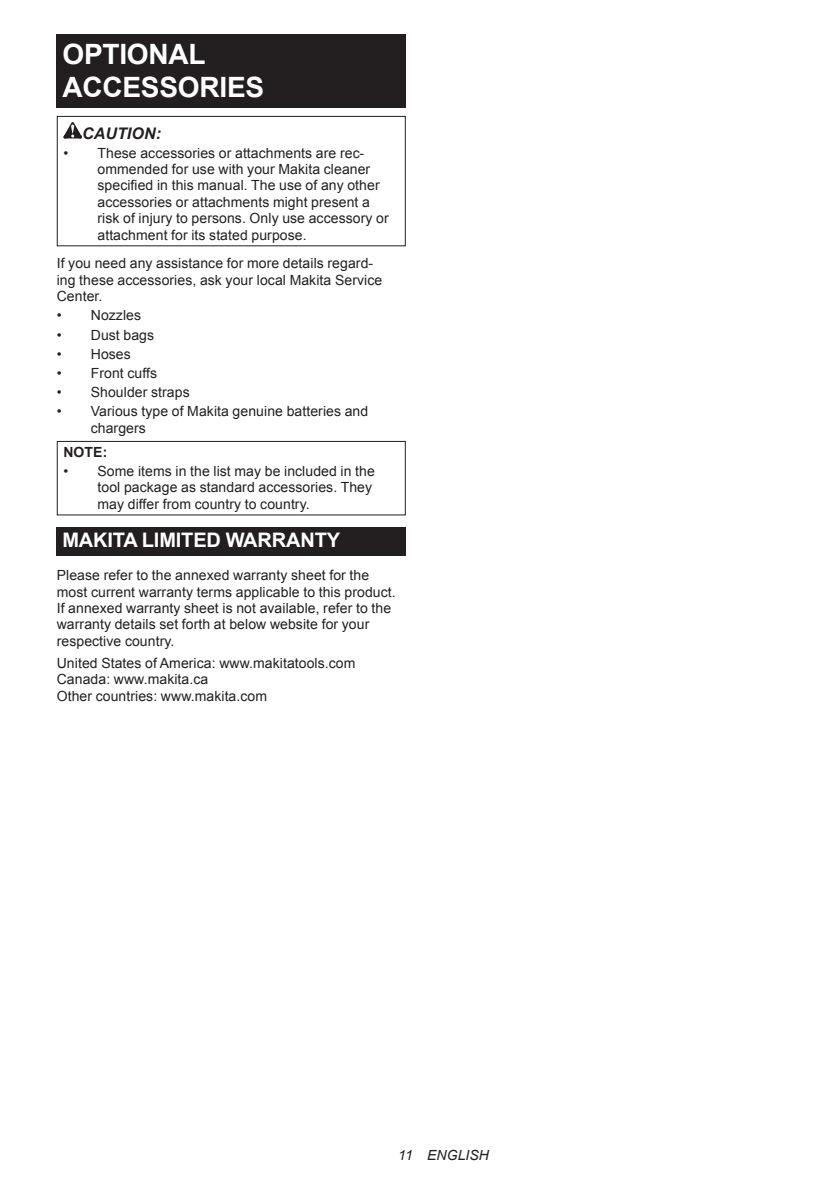
<style>
.page{position:relative;width:840px;height:1191px;background:#fff}
.page>*{position:absolute;margin:0;border:0;box-sizing:border-box;transform-origin:0 0}
.t1{font:700 28px/32.8px "Arial";letter-spacing:-.01em;color:#fff}
.t2{font:700 20px "Arial";letter-spacing:-.01em;color:#fff}
.t3{font:italic 700 16px "Arial";letter-spacing:.005em;color:#231f20}
.t4{font:14px/16.4px "Arial";letter-spacing:.005em;color:#231f20}
.t5{font:italic 14px "Arial";letter-spacing:.005em;color:#231f20}
.t6{font:700 14px "Arial";color:#231f20}
</style>
<div class="page">
<div style="left:57px;top:34px;width:348px;height:74px;background:#231f20"></div>
<svg style="left:63px;top:122px;width:19px;height:16px"></svg>
<div style="left:57px;top:116px;width:348px;height:130px;border:1px solid #231f20"></div>
<div style="left:57px;top:441px;width:348px;height:74px;border:1px solid #231f20"></div>
<div style="left:57px;top:527px;width:348px;height:28px;background:#231f20"></div>
<h1 class="t1" style="left:62px;top:38px;width:203px">OPTIONAL<br>ACCESSORIES</h1>
<p class="t3" style="left:82px;top:122px;width:80px">CAUTION:</p>
<p class="t4" style="left:97px;top:145px;width:292px;text-indent:-34px">• These accessories or attachments are rec&shy;ommended for use with your Makita cleaner specified in this manual. The use of any other accessories or attachments might present a risk of injury to persons. Only use accessory or attachment for its stated purpose.</p>
<p class="t4" style="left:57px;top:255px;width:327px">If you need any assistance for more details regard&shy;ing these accessories, ask your local Makita Service<br>Center.</p>
<p class="t4" style="left:57px;top:307px;width:86px">• Nozzles</p>
<p class="t4" style="left:57px;top:326px;width:99px">• Dust bags</p>
<p class="t4" style="left:57px;top:346px;width:76px">• Hoses</p>
<p class="t4" style="left:57px;top:365px;width:102px">• Front cuffs</p>
<p class="t4" style="left:57px;top:384px;width:134px">• Shoulder straps</p>
<p class="t4" style="left:91px;top:403px;width:279px;text-indent:-34px">• Various type of Makita genuine batteries and chargers</p>
<p class="t6" style="left:63px;top:442px;width:45px">NOTE:</p>
<p class="t4" style="left:97px;top:463px;width:279px;text-indent:-34px">• Some items in the list may be included in the tool package as standard accessories. They may differ from country to country.</p>
<h2 class="t2" style="left:62px;top:526px;width:279px">MAKITA LIMITED WARRANTY</h2>
<p class="t4" style="left:57px;top:567px;width:340px">Please refer to the annexed warranty sheet for the most current warranty terms applicable to this product.<br>If annexed warranty sheet is not available, refer to the warranty details set forth at below website for your respective country.</p>
<p class="t4" style="left:57px;top:655px;width:300px">United States of America: www.makitatools.com<br>Canada: www.makita.ca<br>Other countries: www.makita.com</p>
<p class="t5" style="left:398px;top:1146px;width:92px">11 ENGLISH</p>
</div>
